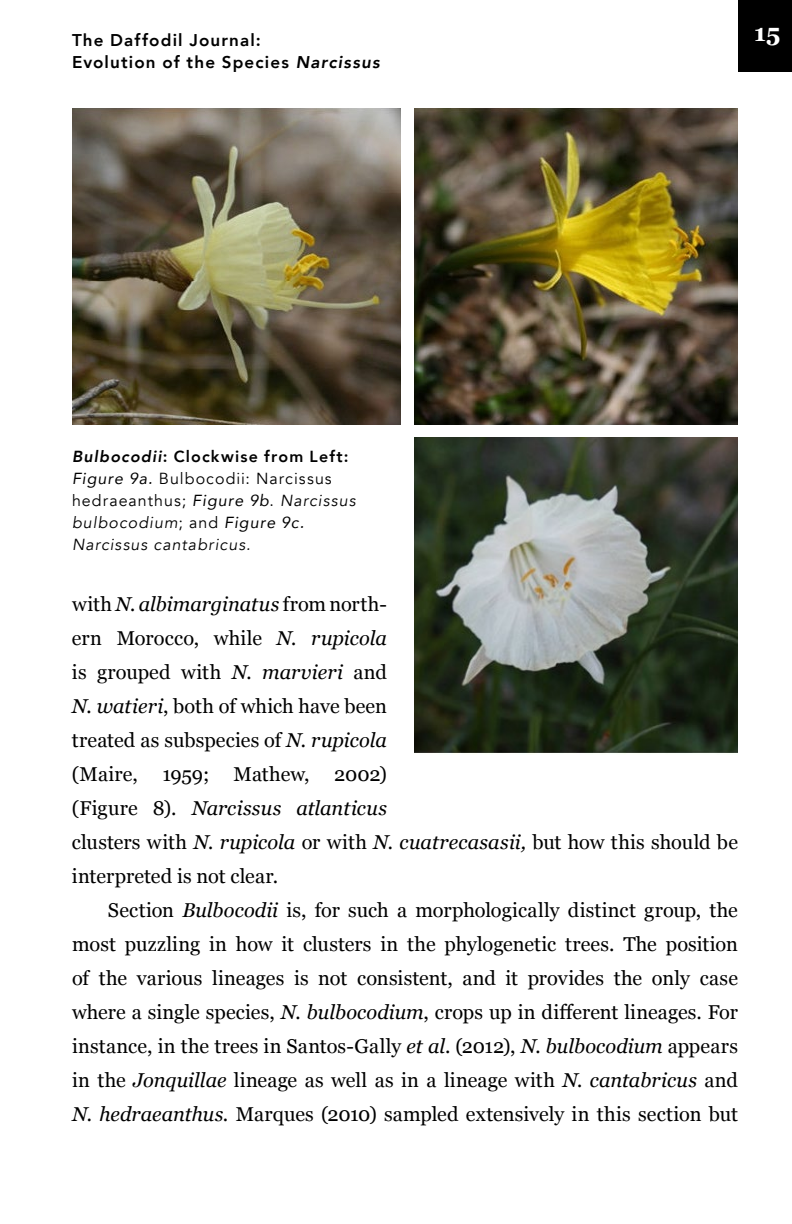
<style>
.page{position:relative;width:792px;height:1224px;background:#fff}
.page>*{position:absolute;margin:0;border:0;box-sizing:border-box;transform-origin:0 0}
.t1{font:700 24px "Georgia";color:#fff}
.t2{font:20px/34px "Georgia";letter-spacing:.005em;color:#000}
.t3{font:800 17px "Avenir";letter-spacing:.07em;color:#000}
.t4{font:italic 16px/22px "Avenir";letter-spacing:.065em;color:#000}
.s1{font-style:italic}
.s2{font-weight:800}
.s3{font-weight:800;font-style:normal}
.s4{font-style:inherit}
.s5{font-style:normal}
</style>
<div class="page">
<div style="left:738px;top:0;width:54px;height:72px;background:#000"></div>
<img style="left:72px;top:108px;width:328px;height:317px">
<img style="left:414px;top:108px;width:324px;height:317px">
<img style="left:414px;top:438px;width:324px;height:316px">
<p class="t3" style="left:72px;top:27px;width:190px">The Daffodil Journal:</p>
<p class="t1" style="left:754px;top:14px;width:28px">15</p>
<p class="t3" style="left:72px;top:48px;width:309px">Evolution of the Species <span class="s1">Narcissus</span></p>
<p class="t4" style="left:72px;top:445px;width:285px"><span class="s2">Bulbocodii</span><span class="s3">: Clockwise from Left:<br></span><span class="s4">Figure 9a.</span> <span class="s5">Bulbocodii: Narcissus hedraeanthus;</span> <span class="s4">Figure 9b</span><span class="s5">.</span> Narcissus bulbocodium<span class="s5">; and</span> <span class="s4">Figure 9c.<br></span>Narcissus cantabricus.</p>
<p class="t2" style="left:72px;top:586px;width:668px">with <span class="s1">N. albimarginatus</span> from north‑<br>ern Morocco, while <span class="s1">N. rupicola<br></span>is grouped with <span class="s1">N. marvieri</span> and<br><span class="s1">N. watieri</span>, both of which have been<br>treated as subspecies of <span class="s1">N. rupicola<br></span>(Maire, 1959; Mathew, 2002)<br>(Figure 8). <span class="s1">Narcissus atlanticus<br></span>clusters with <span class="s1">N. rupicola</span> or with <span class="s1">N. cuatrecasasii,</span> but how this should be interpreted is not clear.</p>
<p class="t2" style="left:72px;top:892px;width:668px;text-align:justify;text-indent:36px">Section <span class="s1">Bulbocodii</span> is, for such a morphologically distinct group, the most puzzling in how it clusters in the phylogenetic trees. The position of the various lineages is not consistent, and it provides the only case where a single species, <span class="s1">N. bulbocodium</span>, crops up in different lineages. For instance, in the trees in Santos-Gally <span class="s1">et al</span>. (2012), <span class="s1">N. bulbocodium</span> appears in the <span class="s1">Jonquillae</span> lineage as well as in a lineage with <span class="s1">N. cantabricus</span> and <span class="s1">N. hedraeanthus</span>. Marques (2010) sampled extensively in this section but</p>
</div>
